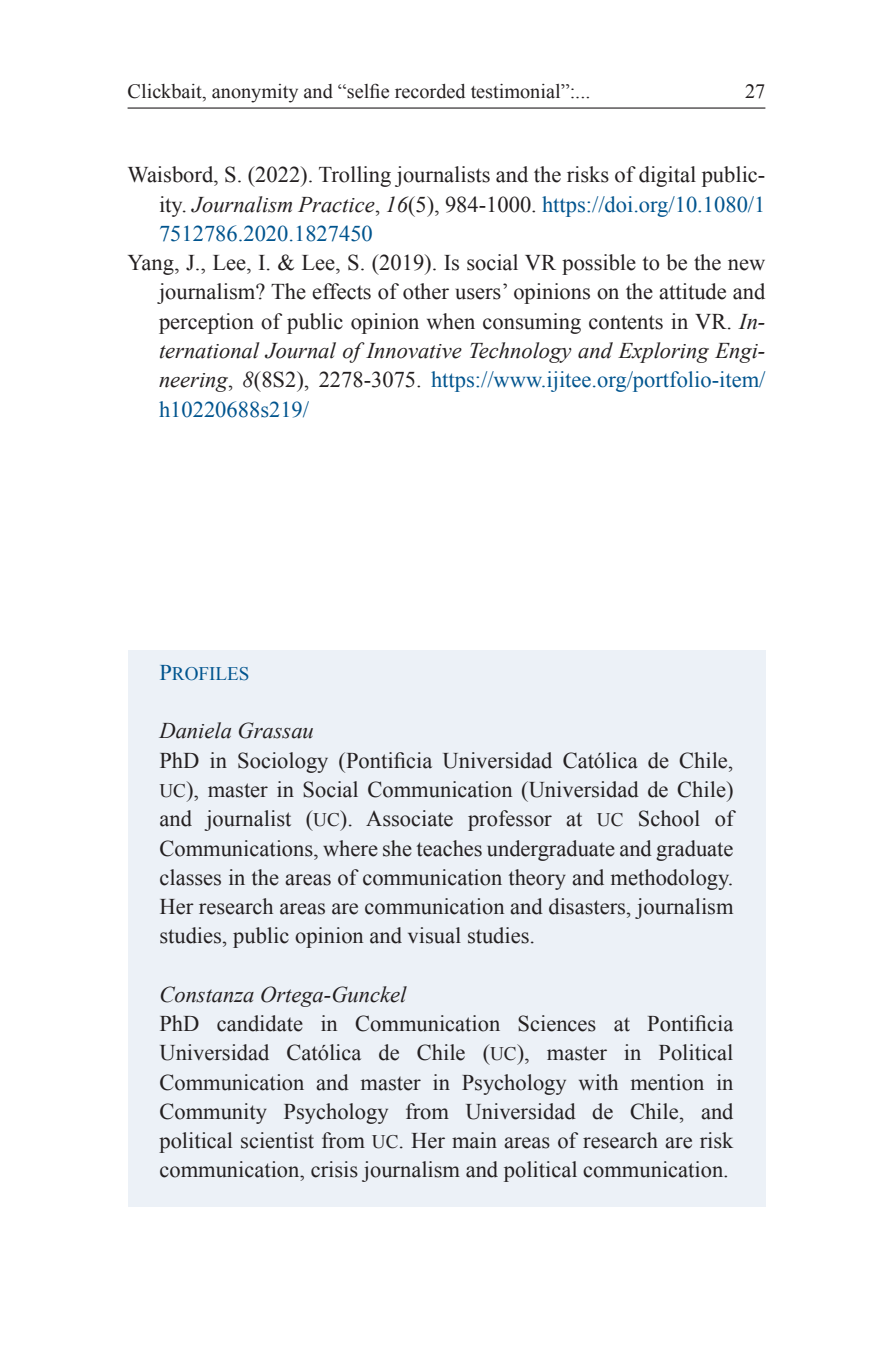
<style>
.page{position:relative;width:893px;height:1372px;background:#fff}
.page>*{position:absolute;margin:0;border:0;box-sizing:border-box;transform-origin:0 0}
.t1{font:22.5px/29.2px "Times New Roman";color:#231f20;text-align:justify}
.t2{font:italic 22.5px "Times New Roman";color:#231f20}
.t3{font:20.25px "Times New Roman";color:#231f20}
.t4{font:19.12px "Times New Roman PSMT SC850";color:#00548e}
.s1{font-style:italic}
.s2{color:#00548e}
.s3{font-size:22.5px}
.s4{font-family:"Times New Roman PSMT SC850";font-size:19.12px}
</style>
<div class="page">
<hr style="left:128px;top:107px;width:637px;height:2px;background:#231f20">
<div style="left:128px;top:650px;width:637px;height:556px;background:#ecf1f7"></div>
<p class="t3" style="left:128px;top:77px;width:464px">Clickbait, anonymity and “selfie recorded testimonial”:...</p>
<p class="t3" style="left:745px;top:77px;width:22px">27</p>
<p class="t1" style="left:159px;top:160px;width:608px;text-indent:-32px">Waisbord, S. (2022). Trolling journalists and the risks of digital public&shy;ity. <span class="s1">Journalism Practice</span>, <span class="s1">16</span>(5), 984-1000. <span class="s2">https://doi.org/10.1080/1<br>7512786.2020.1827450</span></p>
<p class="t1" style="left:159px;top:248px;width:608px;text-indent:-31px">Yang, J., Lee, I. &amp; Lee, S. (2019). Is social VR possible to be the new journalism? The effects of other users’ opinions on the attitude and perception of public opinion when consuming contents in VR. <span class="s1">In&shy;ternational Journal of Innovative Technology and Exploring Engi&shy;neering</span>, <span class="s1">8</span>(8S2), 2278-3075. <span class="s2">https://www.ijitee.org/portfolio-item/ h10220688s219/</span></p>
<p class="t4" style="left:159px;top:660px;width:92px"><span class="s3">P</span>ROFILES</p>
<p class="t2" style="left:159px;top:715px;width:156px">Daniela Grassau</p>
<p class="t1" style="left:159px;top:745px;width:576px">PhD in Sociology (Pontificia Universidad Católica de Chile, <span class="s4">UC</span>), master in Social Communication (Universidad de Chile) and journalist (<span class="s4">UC</span>). Associate professor at <span class="s4">UC</span> School of Communications, where she teaches undergraduate and graduate classes in the areas of communication theory and methodology.<br>Her research areas are communication and disasters, journalism studies, public opinion and visual studies.</p>
<p class="t2" style="left:159px;top:978px;width:248px">Constanza Ortega-Gunckel</p>
<p class="t1" style="left:159px;top:1008px;width:576px">PhD candidate in Communication Sciences at Pontificia Universidad Católica de Chile (<span class="s4">UC</span>), master in Political Communication and master in Psychology with mention in Community Psychology from Universidad de Chile, and political scientist from <span class="s4">UC</span>. Her main areas of research are risk communication, crisis journalism and political communication.</p>
</div>
